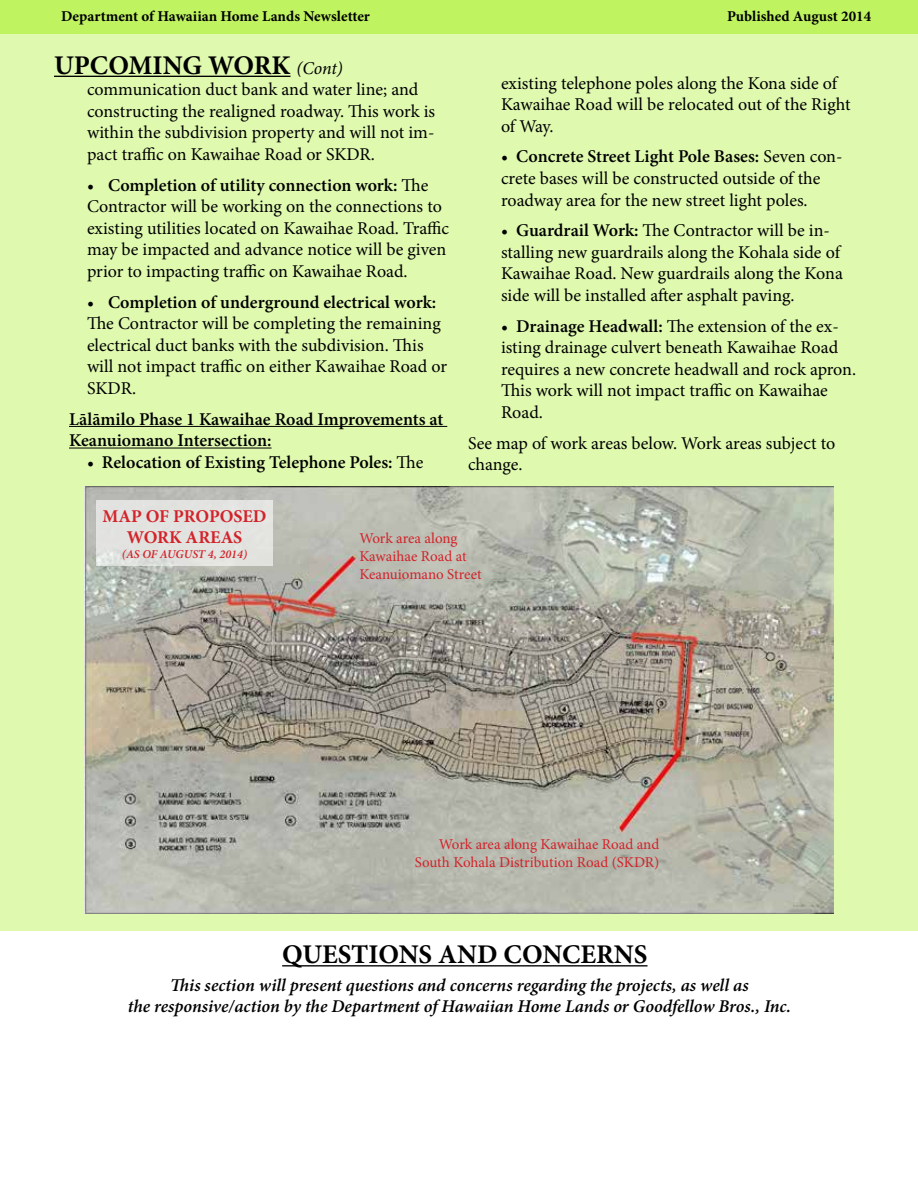
<style>
.page{position:relative;width:918px;height:1188px;background:#fff}
.page>*{position:absolute;margin:0;border:0;box-sizing:border-box;transform-origin:0 0}
.t1{font:700 27px "Minion Pro";color:#000}
.t2{font:18px/21.6px "Minion Pro";color:#000}
.t3{font:italic 600 18px/21.6px "Minion Pro";letter-spacing:-.005em;color:#000;text-align:center}
.t4{font:600 18px/21.6px "Minion Pro";color:#000}
.t5{font:700 18px/21.6px "Minion Pro";color:#d2232a;text-align:center}
.t6{font:15px/18px "Minion Pro";letter-spacing:-.005em;color:#d2232a}
.t7{font:700 15px "Minion Pro";color:#000}
.t8{font:italic 600 12px "Minion Pro";color:#d2232a}
.s1{font-weight:400;font-style:italic;font-size:18px}
.s2{font-weight:600}
.s3{font-weight:400}
</style>
<div class="page">
<div style="left:0;top:34px;width:918px;height:897px;background:#dff9af"></div>
<div style="left:0;top:0;width:918px;height:33px;background:#bff35f"></div>
<hr style="left:54px;top:76px;width:237px;height:1px;background:#000">
<hr style="left:69px;top:426px;width:378px;height:1px;background:#000">
<hr style="left:69px;top:448px;width:203px;height:1px;background:#000">
<hr style="left:282px;top:965px;width:366px;height:2px;background:#000">
<img style="left:85px;top:486px;width:748px;height:428px">
<div style="left:97px;top:500px;width:176px;height:66px;background:#e2e3e0"></div>
<p class="t7" style="left:61px;top:6px;width:310px">Department of Hawaiian Home Lands Newsletter</p>
<p class="t7" style="left:727px;top:6px;width:146px">Published August 2014</p>
<h1 class="t1" style="left:54px;top:46px;width:290px">UPCOMING WORK <span class="s1">(Cont)</span></h1>
<p class="t2" style="left:87px;top:79px;width:350px">communication duct bank and water line; and constructing the realigned roadway. This work is within the subdivision property and will not im&shy;pact traffic on Kawaihae Road or SKDR.</p>
<p class="t2" style="left:87px;top:174px;width:364px">• <span class="s2">Completion of utility connection work:</span> The Contractor will be working on the connections to existing utilities located on Kawaihae Road. Traffic may be impacted and advance notice will be given prior to impacting traffic on Kawaihae Road.</p>
<p class="t2" style="left:87px;top:291px;width:362px">• <span class="s2">Completion of underground electrical work:<br></span>The Contractor will be completing the remaining electrical duct banks with the subdivision. This will not impact traffic on either Kawaihae Road or SKDR.</p>
<p class="t4" style="left:69px;top:408px;width:376px">Lālāmilo Phase 1 Kawaihae Road Improvements at<br>Keanuiomano Intersection:</p>
<p class="t4" style="left:87px;top:451px;width:338px"><span class="s3">•</span> Relocation of Existing Telephone Poles: <span class="s3">The</span></p>
<p class="t2" style="left:501px;top:72px;width:351px">existing telephone poles along the Kona side of<br>Kawaihae Road will be relocated out of the Right of Way.</p>
<p class="t2" style="left:501px;top:146px;width:343px">• <span class="s2">Concrete Street Light Pole Bases:</span> Seven con&shy;crete bases will be constructed outside of the roadway area for the new street light poles.</p>
<p class="t2" style="left:501px;top:220px;width:343px">• <span class="s2">Guardrail Work:</span> The Contractor will be in&shy;stalling new guardrails along the Kohala side of Kawaihae Road. New guardrails along the Kona side will be installed after asphalt paving.</p>
<p class="t2" style="left:501px;top:315px;width:357px">• <span class="s2">Drainage Headwall:</span> The extension of the ex&shy;isting drainage culvert beneath Kawaihae Road requires a new concrete headwall and rock apron.<br>This work will not impact traffic on Kawaihae Road.</p>
<p class="t2" style="left:468px;top:432px;width:369px">See map of work areas below. Work areas subject to change.</p>
<p class="t5" style="left:102px;top:505px;width:166px">MAP OF PROPOSED<br>WORK AREAS</p>
<p class="t8" style="left:122px;top:546px;width:127px">(AS OF AUGUST 4, 2014)</p>
<p class="t6" style="left:359px;top:529px;width:124px">Work area along<br>Kawaihae Road at<br>Keanuiomano Street</p>
<p class="t6" style="left:415px;top:835px;width:246px;text-align:right">Work area along Kawaihae Road and<br>South Kohala Distribution Road (SKDR)</p>
<h1 class="t1" style="left:282px;top:935px;width:367px">QUESTIONS AND CONCERNS</h1>
<p class="t3" style="left:128px;top:974px;width:665px">This section will present questions and concerns regarding the projects, as well as<br>the responsive/action by the Department of Hawaiian Home Lands or Goodfellow Bros., Inc.</p>
</div>
